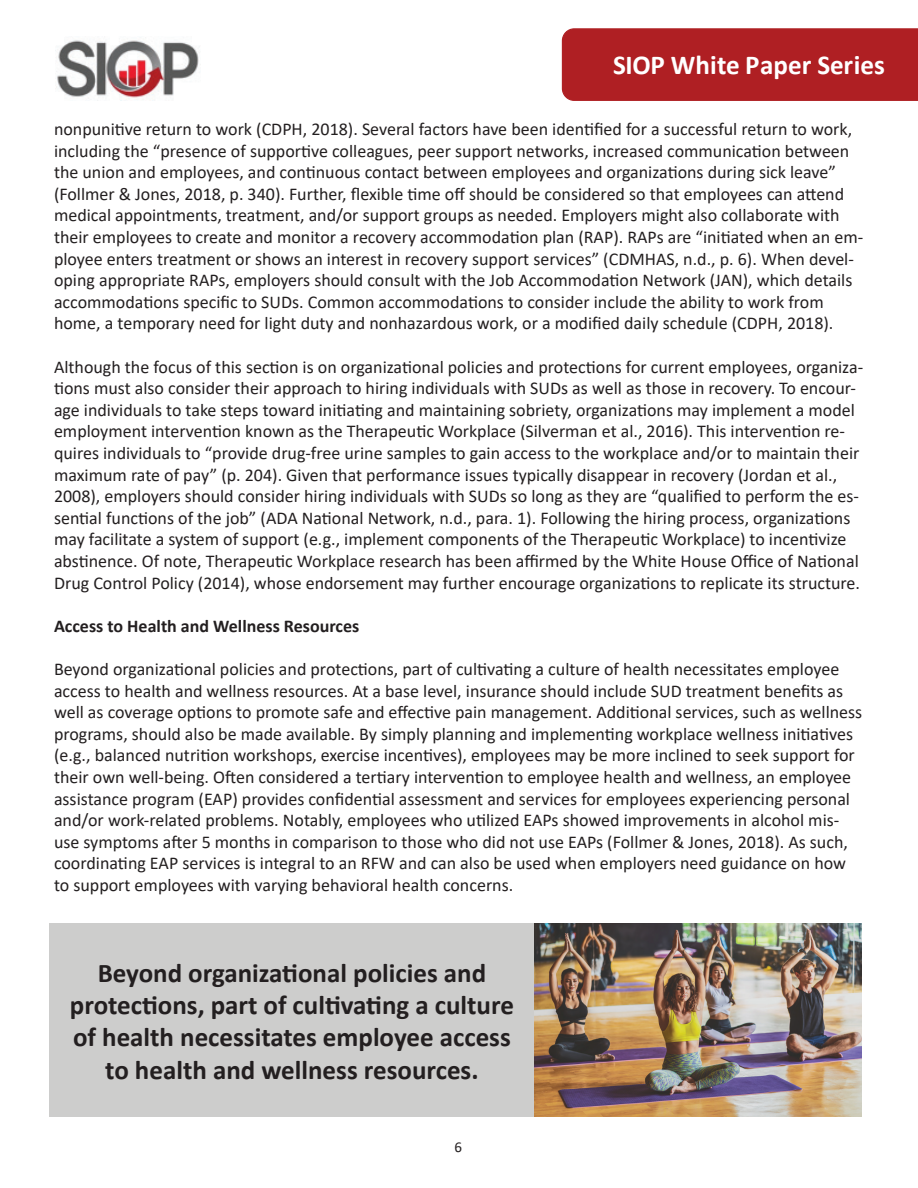
<style>
.page{position:relative;width:918px;height:1188px;background:#fff}
.page>*{position:absolute;margin:0;border:0;box-sizing:border-box;transform-origin:0 0}
.t1{font:700 27.45px "Calibri";color:#fff}
.t2{font:700 27px/32.4px "Calibri";color:#231f20;text-align:center}
.t3{font:18px/21.6px "Calibri";color:#231f20}
.t4{font:700 18px "Calibri";color:#231f20}
.t5{font:15px "Calibri";color:#231f20}
</style>
<div class="page">
<div style="left:562px;top:28px;width:356px;height:73px;background:#af1f23"></div>
<svg style="left:56px;top:40px;width:143px;height:59px"></svg>
<div style="left:50px;top:923px;width:484px;height:194px;background:#cdcdcc"></div>
<img style="left:534px;top:923px;width:328px;height:194px">
<h1 class="t1" style="left:613px;top:45px;width:273px">SIOP White Paper Series</h1>
<p class="t3" style="left:54px;top:118px;width:811px">nonpunitive return to work (CDPH, 2018). Several factors have been identified for a successful return to work, including the “presence of supportive colleagues, peer support networks, increased communication between the union and employees, and continuous contact between employees and organizations during sick leave” (Follmer &amp; Jones, 2018, p. 340). Further, flexible time off should be considered so that employees can attend medical appointments, treatment, and/or support groups as needed. Employers might also collaborate with their employees to create and monitor a recovery accommodation plan (RAP). RAPs are “initiated when an em&shy;ployee enters treatment or shows an interest in recovery support services” (CDMHAS, n.d., p. 6). When devel&shy;oping appropriate RAPs, employers should consult with the Job Accommodation Network (JAN), which details accommodations specific to SUDs. Common accommodations to consider include the ability to work from home, a temporary need for light duty and nonhazardous work, or a modified daily schedule (CDPH, 2018).</p>
<p class="t3" style="left:54px;top:355px;width:811px">Although the focus of this section is on organizational policies and protections for current employees, organiza&shy;tions must also consider their approach to hiring individuals with SUDs as well as those in recovery. To encour&shy;age individuals to take steps toward initiating and maintaining sobriety, organizations may implement a model employment intervention known as the Therapeutic Workplace (Silverman et al., 2016). This intervention re&shy;quires individuals to “provide drug-free urine samples to gain access to the workplace and/or to maintain their maximum rate of pay” (p. 204). Given that performance issues typically disappear in recovery (Jordan et al., 2008), employers should consider hiring individuals with SUDs so long as they are “qualified to perform the es&shy;sential functions of the job” (ADA National Network, n.d., para. 1). Following the hiring process, organizations may facilitate a system of support (e.g., implement components of the Therapeutic Workplace) to incentivize abstinence. Of note, Therapeutic Workplace research has been affirmed by the White House Office of National Drug Control Policy (2014), whose endorsement may further encourage organizations to replicate its structure.</p>
<p class="t4" style="left:54px;top:613px;width:307px">Access to Health and Wellness Resources</p>
<p class="t3" style="left:54px;top:658px;width:810px">Beyond organizational policies and protections, part of cultivating a culture of health necessitates employee access to health and wellness resources. At a base level, insurance should include SUD treatment benefits as well as coverage options to promote safe and effective pain management. Additional services, such as wellness programs, should also be made available. By simply planning and implementing workplace wellness initiatives (e.g., balanced nutrition workshops, exercise incentives), employees may be more inclined to seek support for their own well-being. Often considered a tertiary intervention to employee health and wellness, an employee assistance program (EAP) provides confidential assessment and services for employees experiencing personal and/or work-related problems. Notably, employees who utilized EAPs showed improvements in alcohol mis&shy;use symptoms after 5 months in comparison to those who did not use EAPs (Follmer &amp; Jones, 2018). As such, coordinating EAP services is integral to an RFW and can also be used when employers need guidance on how to support employees with varying behavioral health concerns.</p>
<h2 class="t2" style="left:70px;top:956px;width:445px">Beyond organizational policies and protections, part of cultivating a culture of health necessitates employee access to health and wellness resources.</h2>
<p class="t5" style="left:454px;top:1136px;width:9px">6</p>
</div>
